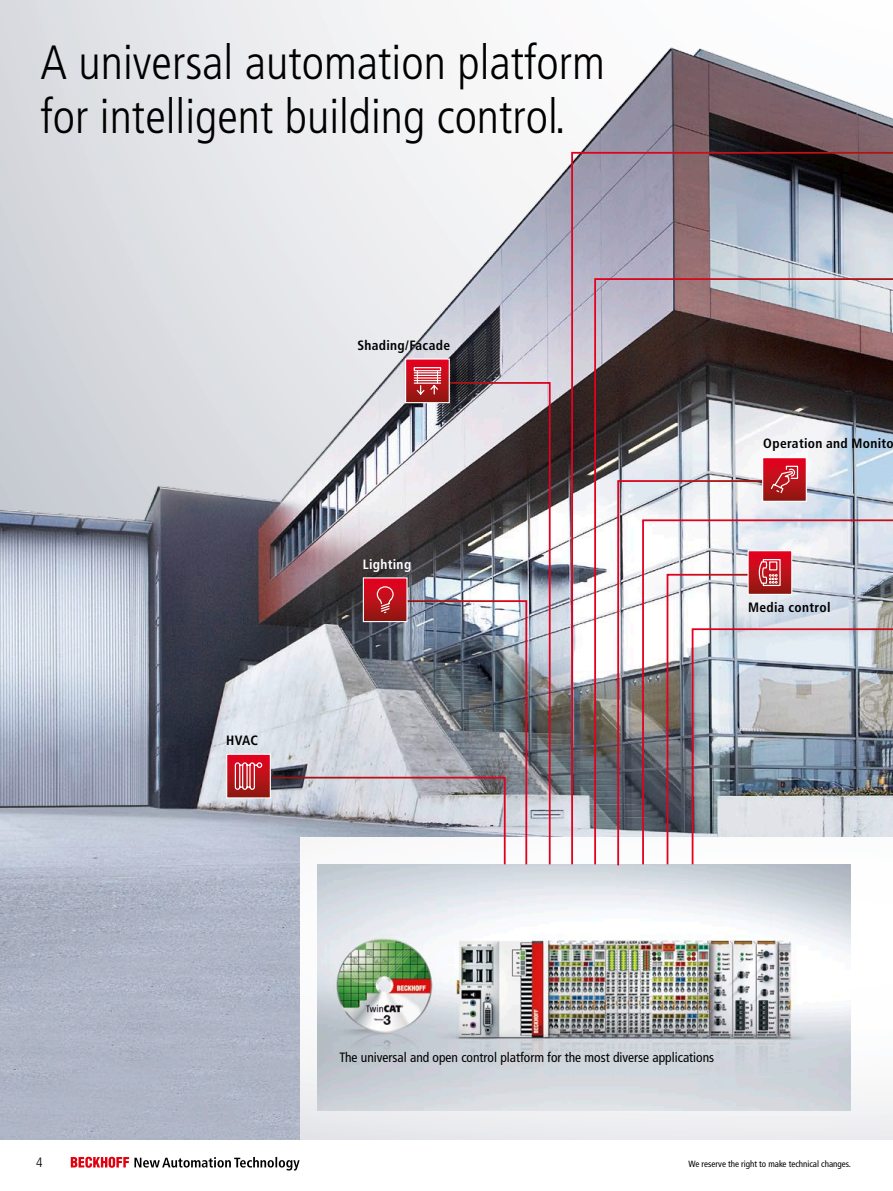
<style>
.page{position:relative;width:893px;height:1191px;background:#fff}
.page>*{position:absolute;margin:0;border:0;box-sizing:border-box;transform-origin:0 0}
.t1{font:300 condensed 48px/54px "Frutiger LT Pro";color:#000}
.t2{font:condensed 13.5px "Frutiger LT Pro";color:#000}
.t3{font:700 condensed 13.5px "Frutiger LT Pro";letter-spacing:.02em;color:#000}
.t4{font:700 condensed 13.5px "Frutiger LT Pro";letter-spacing:.025em;color:#fff}
.t5{font:300 condensed 13.5px "Frutiger LT Pro";color:#000}
.t6{font:condensed 9px "Frutiger LT Pro";color:#000}
</style>
<div class="page">
<img style="left:0;top:0;width:893px;height:1140px">
<svg style="left:71px;top:1156px;width:229px;height:14px"></svg>
<img style="left:301px;top:837px;width:592px;height:303px">
<img style="left:317px;top:864px;width:533px;height:246px">
<svg style="left:570px;top:151px;width:323px;height:715px;background:#99919d"></svg>
<img style="left:426px;top:381px;width:125px;height:485px">
<svg style="left:593px;top:277px;width:300px;height:589px;background:#8d8488"></svg>
<svg style="left:616px;top:479px;width:154px;height:388px"></svg>
<svg style="left:641px;top:518px;width:252px;height:348px"></svg>
<img style="left:793px;top:627px;width:100px;height:239px">
<svg style="left:761px;top:456px;width:46px;height:46px;background:#c84048"></svg>
<img style="left:666px;top:549px;width:127px;height:317px">
<svg style="left:404px;top:358px;width:46px;height:46px;background:#c84e55"></svg>
<img style="left:226px;top:577px;width:302px;height:289px">
<h1 class="t1" style="left:40px;top:35px;width:566px">A universal automation platform for intelligent building control.</h1>
<p class="t3" style="left:226px;top:732px;width:33px">HVAC</p>
<p class="t3" style="left:357px;top:338px;width:94px">Shading/Facade</p>
<p class="t4" style="left:363px;top:556px;width:50px">Lighting</p>
<p class="t3" style="left:763px;top:435px;width:132px">Operation and Monito</p>
<p class="t3" style="left:748px;top:600px;width:84px">Media control</p>
<p class="t2" style="left:340px;top:1049px;width:376px">The universal and open control platform for the most diverse applications</p>
<p class="t5" style="left:36px;top:1154px;width:8px">4</p>
<p class="t6" style="left:688px;top:1159px;width:164px">We reserve the right to make technical changes.</p>
</div>
